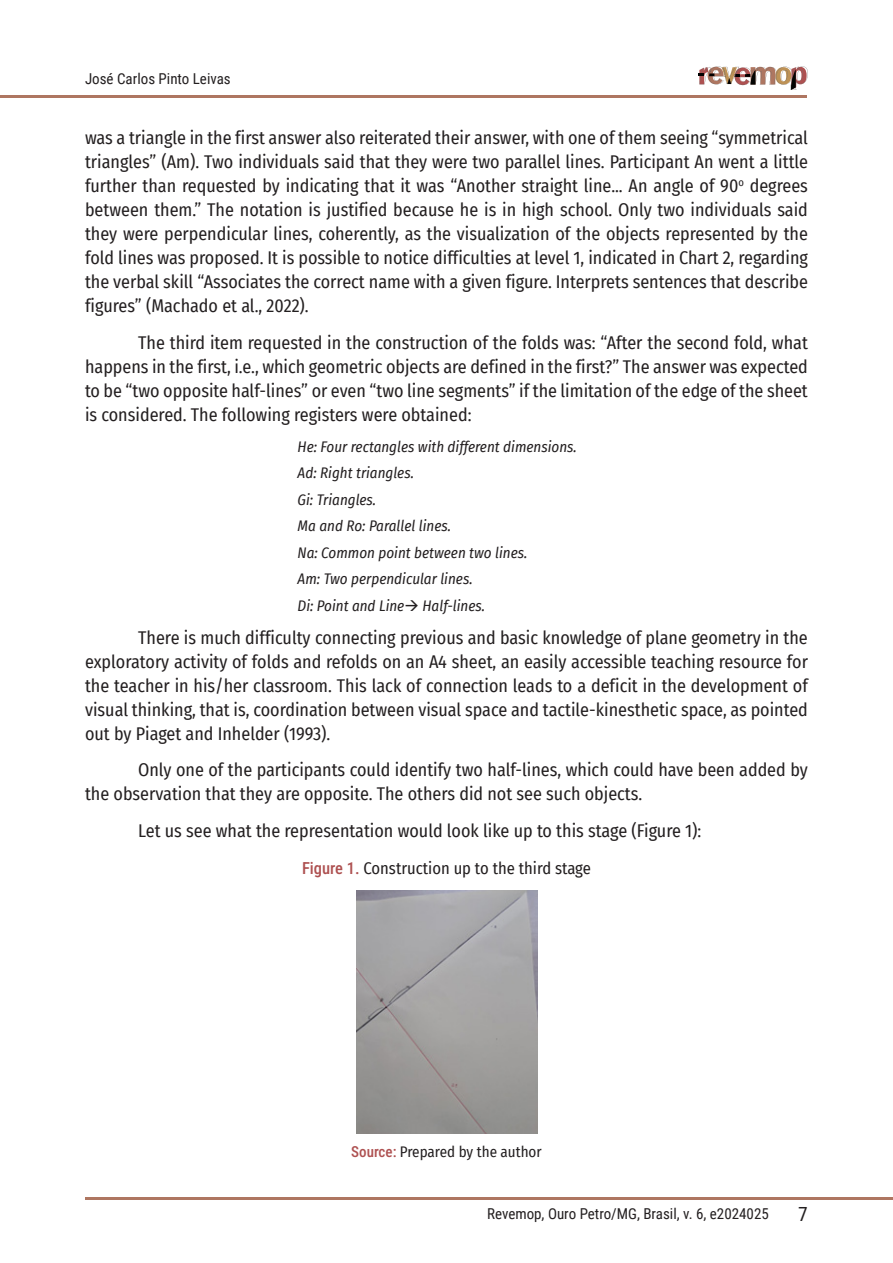
<style>
.page{position:relative;width:893px;height:1263px;background:#fff}
.page>*{position:absolute;margin:0;border:0;box-sizing:border-box;transform-origin:0 0}
.t1{font:19.5px "Roboto Condensed";color:#231f20}
.Paragraph{font:18px/24px "Fira Sans Condensed";color:#231f20;text-align:justify}
.Figure{font:16.5px "Fira Sans Condensed";color:#231f20}
.Insigth{font:italic 15px "Fira Sans Condensed";color:#231f20}
.t2{font:15px "Roboto Condensed";color:#231f20}
.Source{font:15px "Fira Sans Condensed";color:#231f20}
.s1{font-family:"Roboto Condensed";font-weight:500;color:#ae5151}
</style>
<div class="page">
<svg style="left:698px;top:66px;width:110px;height:24px"></svg>
<hr style="left:0;top:95px;width:807px;height:2px;background:#ae7661">
<hr style="left:85px;top:1197px;width:808px;height:2px;background:#ae7661">
<img style="left:356px;top:891px;width:181px;height:242px">
<p class="t2" style="left:85px;top:68px;width:147px">José Carlos Pinto Leivas</p>
<p class="Paragraph" style="left:85px;top:126px;width:724px">was a triangle in the first answer also reiterated their answer, with one of them seeing “symmetrical triangles” (Am). Two individuals said that they were two parallel lines. Participant An went a little further than requested by indicating that it was “Another straight line... An angle of 90<sup>o</sup> degrees between them.” The notation is justified because he is in high school. Only two individuals said they were perpendicular lines, coherently, as the visualization of the objects represented by the fold lines was proposed. It is possible to notice difficulties at level 1, indicated in Chart 2, regarding the verbal skill “Associates the correct name with a given figure. Interprets sentences that describe figures” (Machado et al., 2022).</p>
<p class="Paragraph" style="left:85px;top:330px;width:724px;text-indent:53px">The third item requested in the construction of the folds was: “After the second fold, what happens in the first, i.e., which geometric objects are defined in the first?” The answer was expected to be “two opposite half-lines” or even “two line segments” if the limitation of the edge of the sheet is considered. The following registers were obtained:</p>
<p class="Insigth" style="left:298px;top:436px;width:281px">He: Four rectangles with different dimensions.</p>
<p class="Insigth" style="left:298px;top:462px;width:118px">Ad: Right triangles.</p>
<p class="Insigth" style="left:298px;top:489px;width:80px">Gi: Triangles.</p>
<p class="Insigth" style="left:298px;top:515px;width:155px">Ma and Ro: Parallel lines.</p>
<p class="Insigth" style="left:298px;top:542px;width:231px">Na: Common point between two lines.</p>
<p class="Insigth" style="left:298px;top:568px;width:177px">Am: Two perpendicular lines.</p>
<p class="Insigth" style="left:298px;top:595px;width:189px">Di: Point and Line→ Half-lines.</p>
<p class="Paragraph" style="left:85px;top:625px;width:724px;text-indent:53px">There is much difficulty connecting previous and basic knowledge of plane geometry in the exploratory activity of folds and refolds on an A4 sheet, an easily accessible teaching resource for the teacher in his/her classroom. This lack of connection leads to a deficit in the development of visual thinking, that is, coordination between visual space and tactile-kinesthetic space, as pointed out by Piaget and Inhelder (1993).</p>
<p class="Paragraph" style="left:85px;top:757px;width:724px;text-indent:53px">Only one of the participants could identify two half-lines, which could have been added by the observation that they are opposite. The others did not see such objects.</p>
<p class="Paragraph" style="left:138px;top:818px;width:565px">Let us see what the representation would look like up to this stage (Figure 1):</p>
<p class="Figure" style="left:302px;top:856px;width:290px"><span class="s1">Figure 1.</span> Construction up to the third stage</p>
<p class="Source" style="left:351px;top:1141px;width:192px"><span class="s1">Source:</span> Prepared by the author</p>
<p class="t2" style="left:487px;top:1203px;width:283px">Revemop, Ouro Petro/MG, Brasil, v. 6, e2024025</p>
<p class="t1" style="left:798px;top:1200px;width:11px">7</p>
</div>
